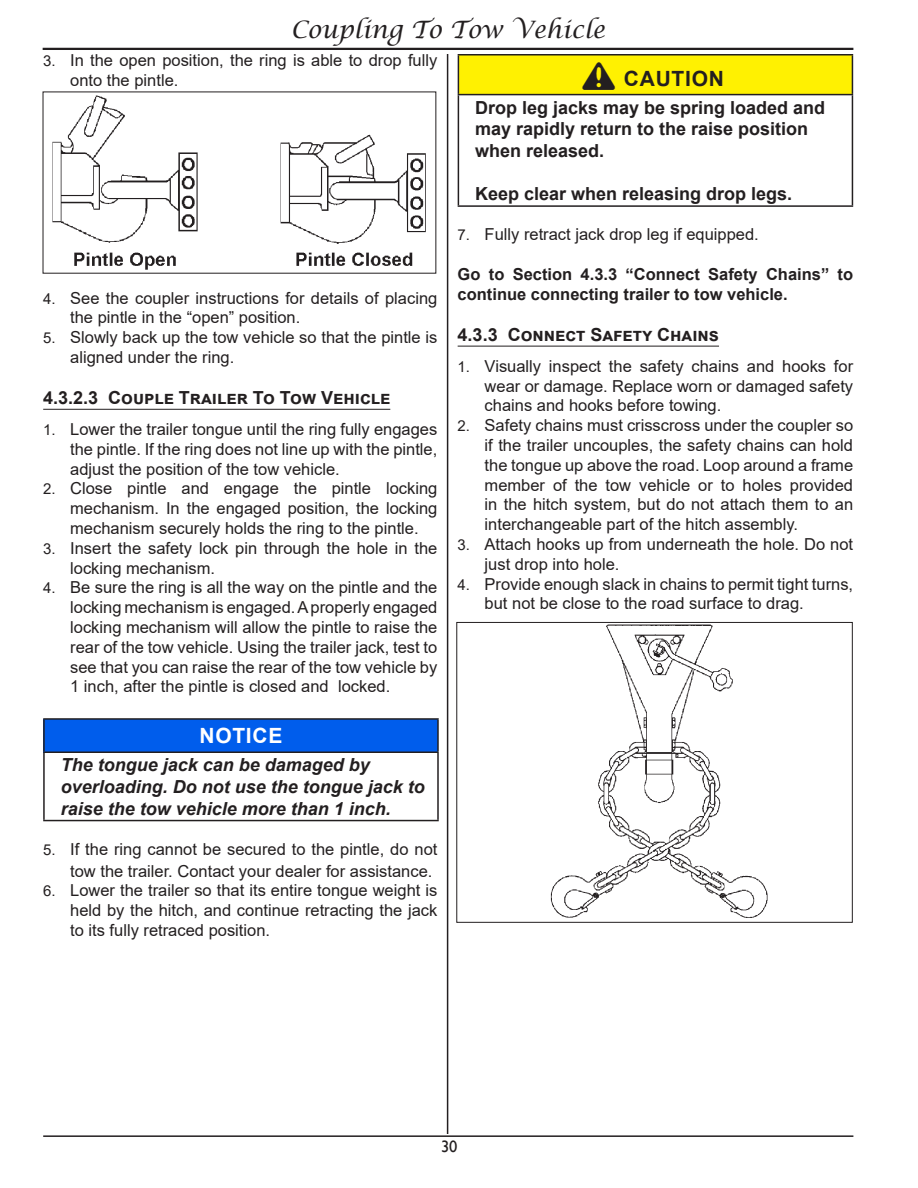
<style>
.page{position:relative;width:918px;height:1188px;background:#fff}
.page>*{position:absolute;margin:0;border:0;box-sizing:border-box;transform-origin:0 0}
.Page_Header{font:italic 24px "Lucida Calligraphy";color:#231f20}
.Warnings{font:700 21px "Arial";letter-spacing:.035em;color:#231f20}
.Warnings-2{font:700 21px "Arial";letter-spacing:.035em;color:#fff}
.Warning_Text{font:700 18px/21.6px "Arial";color:#231f20}
.Warning_Text-2{font:italic 700 18px/21.6px "Arial";color:#231f20}
.Heading_3{font:700 18px "Arial";color:#231f20}
.t1{font:16.5px/19.8px "Arial";color:#231f20}
.Normal_Text{font:700 16.5px/19.8px "Arial";color:#231f20}
.t2{font:16.5px "Gill Sans";color:#231f20}
.s1{font-size:15px}
.s2{font-family:"Warning Box";font-weight:400;font-size:30px}
</style>
<div class="page">
<hr style="left:43px;top:1135px;width:810px;height:2px;background:#231f20">
<hr style="left:43px;top:48px;width:810px;height:2px;background:#231f20">
<hr style="left:43px;top:409px;width:347px;height:1px;background:#231f20">
<div style="left:44px;top:719px;width:394px;height:33px;background:#005dec"></div>
<hr style="left:43px;top:718px;width:396px;height:2px;background:#231f20">
<hr style="left:43px;top:720px;width:2px;height:32px;background:#231f20">
<hr style="left:437px;top:720px;width:2px;height:32px;background:#231f20">
<hr style="left:43px;top:752px;width:396px;height:1px;background:#231f20">
<hr style="left:43px;top:753px;width:2px;height:67px;background:#231f20">
<hr style="left:437px;top:753px;width:2px;height:67px;background:#231f20">
<hr style="left:43px;top:820px;width:396px;height:1px;background:#231f20">
<img style="left:52px;top:95px;width:374px;height:175px">
<hr style="left:458px;top:346px;width:261px;height:1px;background:#231f20">
<div style="left:458px;top:55px;width:394px;height:40px;background:#fff101"></div>
<hr style="left:458px;top:54px;width:395px;height:2px;background:#231f20">
<hr style="left:458px;top:55px;width:1px;height:39px;background:#231f20">
<hr style="left:852px;top:55px;width:1px;height:39px;background:#231f20">
<hr style="left:458px;top:94px;width:395px;height:1px;background:#231f20">
<hr style="left:458px;top:95px;width:1px;height:110px;background:#231f20">
<hr style="left:852px;top:95px;width:1px;height:110px;background:#231f20">
<hr style="left:458px;top:205px;width:395px;height:2px;background:#231f20">
<img style="left:550px;top:624px;width:218px;height:294px">
<div style="left:457px;top:622px;width:396px;height:301px;border:1px solid #231f20"></div>
<hr style="left:447px;top:54px;width:1px;height:1080px;background:#231f20">
<p class="Page_Header" style="left:291px;top:15px;width:316px">Coupling To Tow Vehicle</p>
<p class="t1" style="left:70px;top:50px;width:369px;text-indent:-27px"><span class="s1">3.</span> In the open position, the ring is able to drop fully onto the pintle.</p>
<p class="t1" style="left:70px;top:288px;width:369px;text-indent:-27px"><span class="s1">4.</span> See the coupler instructions for details of placing the pintle in the “open” position.</p>
<p class="t1" style="left:70px;top:327px;width:369px;text-indent:-27px"><span class="s1">5.</span> Slowly back up the tow vehicle so that the pintle is aligned under the ring.</p>
<p class="Heading_3" style="left:43px;top:385px;width:349px">4.3.2.3 Couple Trailer To Tow Vehicle</p>
<p class="t1" style="left:70px;top:419px;width:369px;text-align:justify;text-indent:-27px"><span class="s1">1.</span> Lower the trailer tongue until the ring fully engages the pintle. If the ring does not line up with the pintle, adjust the position of the tow vehicle.</p>
<p class="t1" style="left:70px;top:479px;width:369px;text-align:justify;text-indent:-27px"><span class="s1">2.</span> Close pintle and engage the pintle locking mechanism. In the engaged position, the locking mechanism securely holds the ring to the pintle.</p>
<p class="t1" style="left:70px;top:538px;width:369px;text-indent:-27px"><span class="s1">3.</span> Insert the safety lock pin through the hole in the locking mechanism.</p>
<p class="t1" style="left:70px;top:578px;width:369px;text-align:justify;text-indent:-27px"><span class="s1">4.</span> Be sure the ring is all the way on the pintle and the locking mechanism is engaged. A properly engaged locking mechanism will allow the pintle to raise the rear of the tow vehicle. Using the trailer jack, test to see that you can raise the rear of the tow vehicle by 1 inch, after the pintle is closed and locked.</p>
<p class="Warnings-2" style="left:199px;top:721px;width:85px">NOTICE</p>
<p class="Warning_Text-2" style="left:61px;top:755px;width:366px">The tongue jack can be damaged by overloading. Do not use the tongue jack to raise the tow vehicle more than 1 inch.</p>
<p class="t1" style="left:70px;top:838px;width:369px;line-height:21.6px;text-indent:-27px"><span class="s1">5.</span> If the ring cannot be secured to the pintle, do not tow the trailer. Contact your dealer for assistance.</p>
<p class="t1" style="left:70px;top:881px;width:369px;text-align:justify;text-indent:-27px"><span class="s1">6.</span> Lower the trailer so that its entire tongue weight is held by the hitch, and continue retracting the jack to its fully retraced position.</p>
<p class="Warnings" style="left:586px;top:63px;width:139px"><span class="s2">^</span> CAUTION</p>
<p class="Warning_Text" style="left:475px;top:97px;width:352px">Drop leg jacks may be spring loaded and may rapidly return to the raise position when released.</p>
<p class="Warning_Text" style="left:475px;top:183px;width:319px">Keep clear when releasing drop legs.</p>
<p class="t1" style="left:458px;top:225px;width:303px"><span class="s1">7.</span> Fully retract jack drop leg if equipped.</p>
<p class="Normal_Text" style="left:458px;top:265px;width:397px">Go to Section 4.3.3 “Connect Safety Chains” to continue connecting trailer to tow vehicle.</p>
<p class="Heading_3" style="left:458px;top:322px;width:263px">4.3.3 Connect Safety Chains</p>
<p class="t1" style="left:485px;top:356px;width:370px;text-align:justify;text-indent:-27px"><span class="s1">1.</span> Visually inspect the safety chains and hooks for wear or damage. Replace worn or damaged safety chains and hooks before towing.</p>
<p class="t1" style="left:485px;top:415px;width:370px;text-align:justify;text-indent:-27px"><span class="s1">2.</span> Safety chains must crisscross under the coupler so if the trailer uncouples, the safety chains can hold the tongue up above the road. Loop around a frame member of the tow vehicle or to holes provided in the hitch system, but do not attach them to an interchangeable part of the hitch assembly.</p>
<p class="t1" style="left:485px;top:534px;width:370px;text-indent:-27px"><span class="s1">3.</span> Attach hooks up from underneath the hole. Do not just drop into hole.</p>
<p class="t1" style="left:485px;top:574px;width:370px;text-indent:-27px"><span class="s1">4.</span> Provide enough slack in chains to permit tight turns, but not be close to the road surface to drag.</p>
<p class="t2" style="left:441px;top:1137px;width:18px">30</p>
</div>
